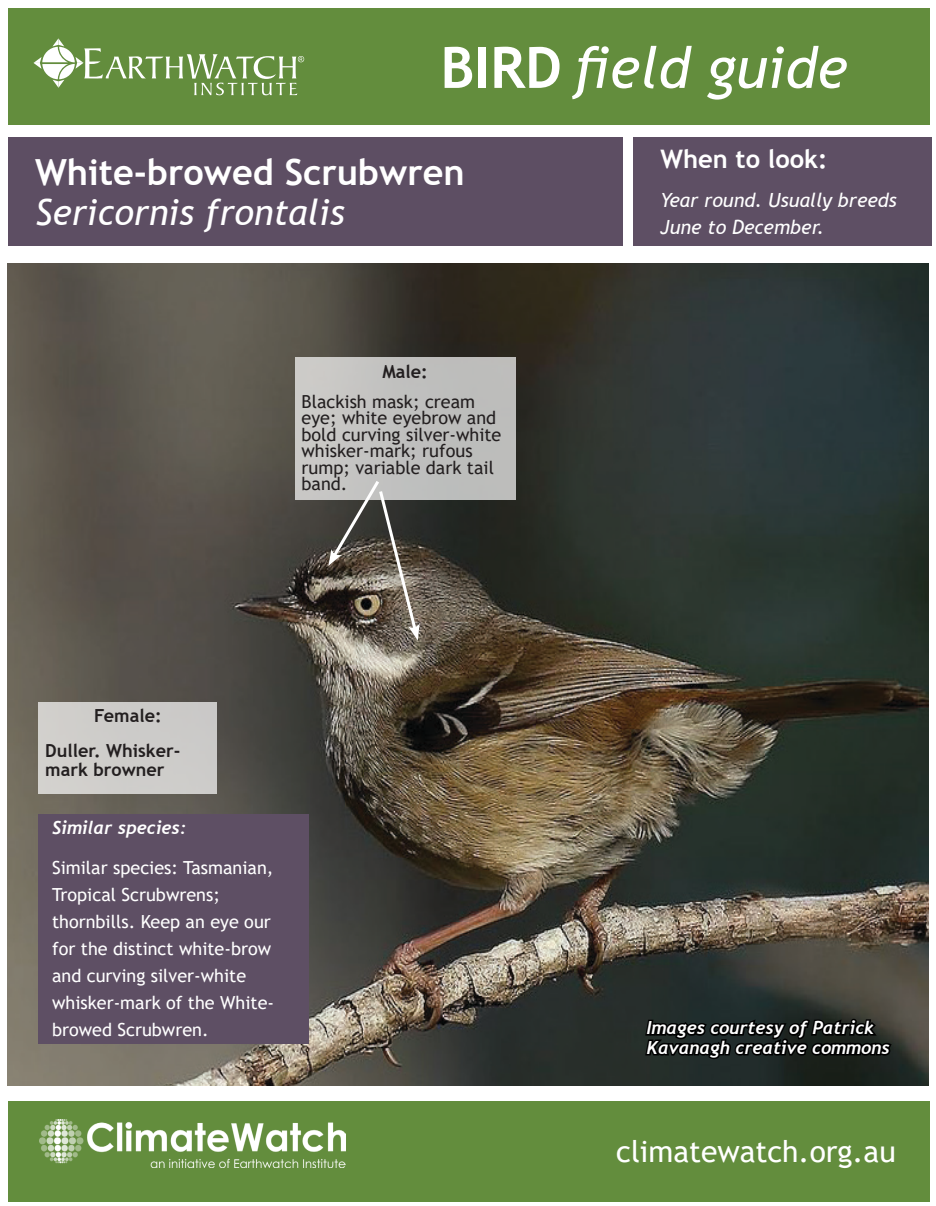
<style>
.page{position:relative;width:936px;height:1206px;background:#fff}
.page>*{position:absolute;margin:0;border:0;box-sizing:border-box;transform-origin:0 0}
.Bulllet_list{font:italic 57px "Trebuchet MS";color:#fff}
.Bulllet_list-2{font:700 36px "Trebuchet MS";color:#fff}
.Bulllet_list-3{font:italic 36px "Trebuchet MS";color:#fff}
.Bulllet_list-4{font:30px "Trebuchet MS";color:#fff}
.Bulllet_list-5{font:700 25.5px "Trebuchet MS";color:#fff}
.Bulllet_list-6{font:italic 19.5px/27px "Trebuchet MS";color:#fff}
.Bulllet_list-7{font:18px/27px "Trebuchet MS";color:#fff}
.t1{font:18px/16.5px "Trebuchet MS";color:#231f20}
.Bulllet_list-8{font:italic 700 18px/19.8px "Trebuchet";color:#fff}
.t2{font:700 18px/19.5px "Trebuchet MS";color:#231f20}
.t3{font:13.5px "DINOT";color:#fff}
.s1{font-weight:700;font-style:normal}
</style>
<div class="page">
<img style="left:8px;top:263px;width:920px;height:821px">
<div style="left:8px;top:1100px;width:921px;height:100px;background:#638d3d"></div>
<div style="left:8px;top:9px;width:921px;height:116px;background:#638d3d"></div>
<div style="left:8px;top:137px;width:614px;height:109px;background:#5d4e63"></div>
<div style="left:633px;top:137px;width:298px;height:109px;background:#5e4f64"></div>
<svg style="left:33px;top:38px;width:271px;height:57px"></svg>
<svg style="left:643px;top:994px;width:250px;height:83px;background:#1b201e"></svg>
<div style="left:39px;top:813px;width:270px;height:229px;background:#5e4f64"></div>
<img style="left:39px;top:1119px;width:306px;height:47px">
<svg style="left:328px;top:500px;width:91px;height:140px;background:#5f5950"></svg>
<div style="left:39px;top:702px;width:178px;height:92px;background:#ceccca"></div>
<div style="left:294px;top:357px;width:221px;height:143px;background:#bfc0be"></div>
<p class="Bulllet_list" style="left:440px;top:33px;width:408px"><span class="s1">BIRD</span> field guide</p>
<p class="Bulllet_list-2" style="left:35px;top:150px;width:431px">White-browed Scrubwren</p>
<p class="Bulllet_list-3" style="left:35px;top:190px;width:311px">Sericornis frontalis</p>
<p class="t2" style="left:382px;top:361px;width:47px">Male:</p>
<p class="t1" style="left:301px;top:393px;width:201px">Blackish mask; cream eye; white eyebrow and bold curving silver-white whisker-mark; rufous rump; variable dark tail band.</p>
<p class="t2" style="left:94px;top:706px;width:69px">Female:</p>
<p class="t2" style="left:45px;top:740px;width:136px">Duller. Whisker&shy;mark browner</p>
<p class="Bulllet_list-8" style="left:52px;top:817px;width:136px">Similar species:</p>
<p class="Bulllet_list-7" style="left:52px;top:853px;width:223px">Similar species: Tasmanian,<br>Tropical Scrubwrens; thornbills. Keep an eye our for the distinct white-brow and curving silver-white whisker-mark of the White&shy;browed Scrubwren.</p>
<p class="Bulllet_list-5" style="left:660px;top:142px;width:168px">When to look:</p>
<p class="Bulllet_list-6" style="left:660px;top:187px;width:238px">Year round. Usually breeds<br>June to December.</p>
<p class="Bulllet_list-8" style="left:646px;top:1017px;width:245px">Images courtesy of Patrick<br>Kavanagh creative commons</p>
<p class="Bulllet_list-4" style="left:616px;top:1132px;width:281px">climatewatch.org.au</p>
<p class="t3" style="left:732px;top:1151px;width:177px">© Nadiah Roslan/Earthwatch</p>
</div>
